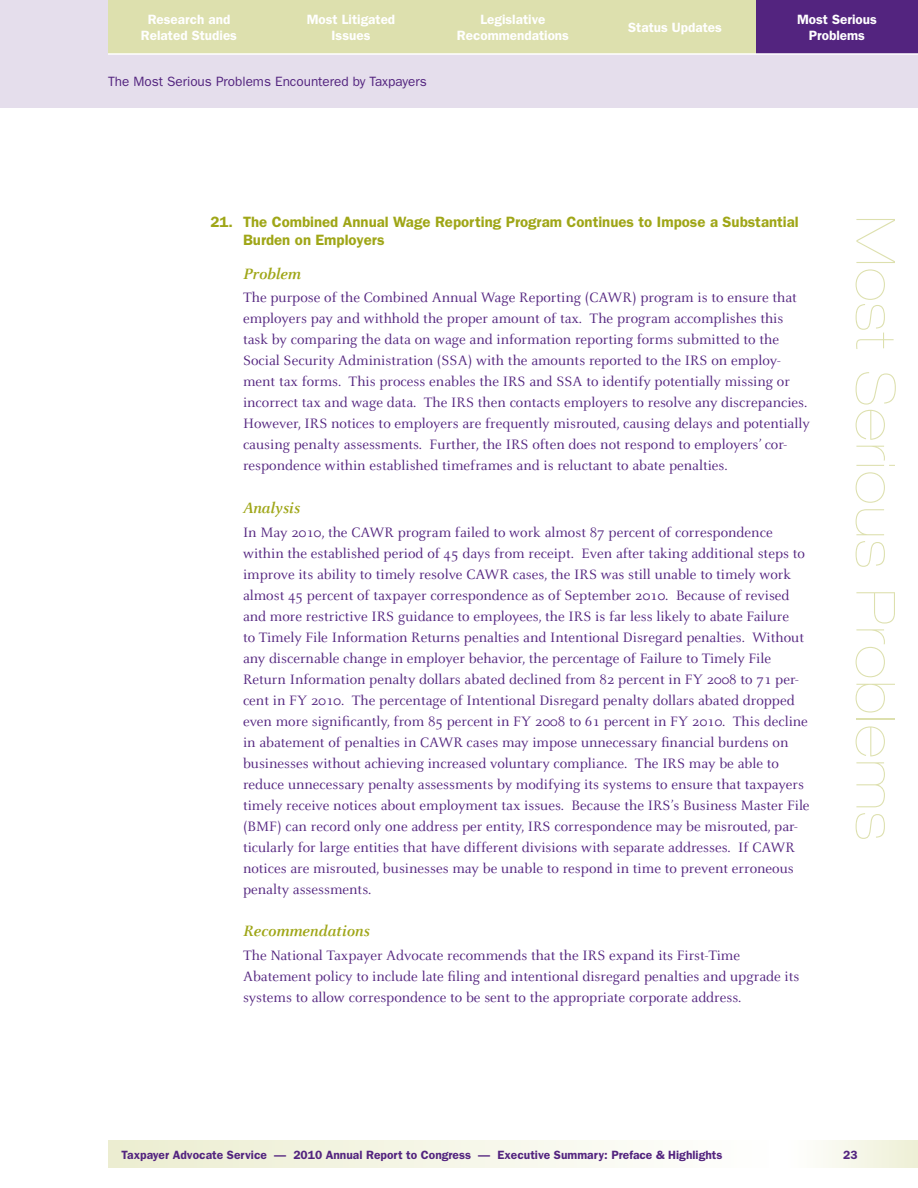
<style>
.page{position:relative;width:918px;height:1188px;background:#fff}
.page>*{position:absolute;margin:0;border:0;box-sizing:border-box;transform-origin:0 0}
.t1{font:900 expanded 54px "Helvetica Neue";letter-spacing:.04em;color:#dde0ae}
.t2{font:italic 700 16.5px "Celeste";color:#9fa617}
.t3{font:15px/21px "Celeste";color:#53247f}
.t4{font:600 15px "Franklin Gothic";color:#9fa617}
.t5{font:600 13.5px/16.5px "Franklin Gothic";color:#fff;text-align:center}
.t6{font:13.5px "Franklin Gothic";color:#53247f}
.t7{font:600 12px "Franklin Gothic";color:#53247f}
</style>
<div class="page">
<svg style="left:108px;top:1141px;width:525px;height:27px"></svg>
<div style="left:0;top:0;width:918px;height:108px;background:#e5deec"></div>
<div style="left:770px;top:1141px;width:148px;height:27px;background:linear-gradient(to right,#fff,#eeefd6)"></div>
<div style="left:756px;top:0;width:162px;height:54px;background:#53247f"></div>
<div style="left:594px;top:0;width:162px;height:54px;background:#dde0ae"></div>
<div style="left:432px;top:0;width:162px;height:54px;background:#dde0ae"></div>
<div style="left:108px;top:0;width:162px;height:54px;background:#dde0ae"></div>
<div style="left:270px;top:0;width:162px;height:54px;background:#dde0ae"></div>
<hr style="left:108px;top:53px;width:810px;height:2px;background:#fff">
<p class="t5" style="left:141px;top:11px;width:98px">Research and<br>Related Studies</p>
<p class="t5" style="left:307px;top:11px;width:90px">Most Litigated<br>Issues</p>
<p class="t6" style="left:108px;top:74px;width:321px">The Most Serious Problems Encountered by Taxpayers</p>
<p class="t5" style="left:457px;top:11px;width:114px">Legislative<br>Recommendations</p>
<p class="t5" style="left:628px;top:19px;width:95px">Status Updates</p>
<p class="t5" style="left:797px;top:11px;width:81px">Most Serious<br>Problems</p>
<p class="t4" style="left:211px;top:213px;width:590px">21. The Combined Annual Wage Reporting Program Continues to Impose a Substantial</p>
<h1 class="t1" style="left:907px;top:216px;width:625px;rotate:90deg">Most Serious Problems</h1>
<p class="t4" style="left:243px;top:231px;width:143px">Burden on Employers</p>
<p class="t2" style="left:243px;top:264px;width:59px">Problem</p>
<p class="t3" style="left:243px;top:287px;width:568px">The purpose of the Combined Annual Wage Reporting (CAWR) program is to ensure that employers pay and withhold the proper amount of tax. The program accomplishes this task by comparing the data on wage and information reporting forms submitted to the Social Security Administration (SSA) with the amounts reported to the IRS on employ&shy;ment tax forms. This process enables the IRS and SSA to identify potentially missing or incorrect tax and wage data. The IRS then contacts employers to resolve any discrepancies.<br>However, IRS notices to employers are frequently misrouted, causing delays and potentially causing penalty assessments. Further, the IRS often does not respond to employers’ cor&shy;respondence within established timeframes and is reluctant to abate penalties.</p>
<p class="t2" style="left:243px;top:499px;width:59px">Analysis</p>
<p class="t3" style="left:243px;top:522px;width:568px">In May 2010, the CAWR program failed to work almost 87 percent of correspondence within the established period of 45 days from receipt. Even after taking additional steps to improve its ability to timely resolve CAWR cases, the IRS was still unable to timely work almost 45 percent of taxpayer correspondence as of September 2010. Because of revised and more restrictive IRS guidance to employees, the IRS is far less likely to abate Failure<br>to Timely File Information Returns penalties and Intentional Disregard penalties. Without any discernable change in employer behavior, the percentage of Failure to Timely File Return Information penalty dollars abated declined from 82 percent in FY 2008 to 71 per&shy;cent in FY 2010. The percentage of Intentional Disregard penalty dollars abated dropped even more significantly, from 85 percent in FY 2008 to 61 percent in FY 2010. This decline in abatement of penalties in CAWR cases may impose unnecessary financial burdens on businesses without achieving increased voluntary compliance. The IRS may be able to reduce unnecessary penalty assessments by modifying its systems to ensure that taxpayers timely receive notices about employment tax issues. Because the IRS’s Business Master File (BMF) can record only one address per entity, IRS correspondence may be misrouted, par&shy;ticularly for large entities that have different divisions with separate addresses. If CAWR notices are misrouted, businesses may be unable to respond in time to prevent erroneous penalty assessments.</p>
<p class="t2" style="left:243px;top:922px;width:128px">Recommendations</p>
<p class="t3" style="left:243px;top:945px;width:558px">The National Taxpayer Advocate recommends that the IRS expand its First-Time<br>Abatement policy to include late filing and intentional disregard penalties and upgrade its systems to allow correspondence to be sent to the appropriate corporate address.</p>
<p class="t7" style="left:122px;top:1148px;width:603px">Taxpayer Advocate Service — 2010 Annual Report to Congress — Executive Summary: Preface &amp; Highlights</p>
<p class="t7" style="left:843px;top:1148px;width:16px">23</p>
</div>
